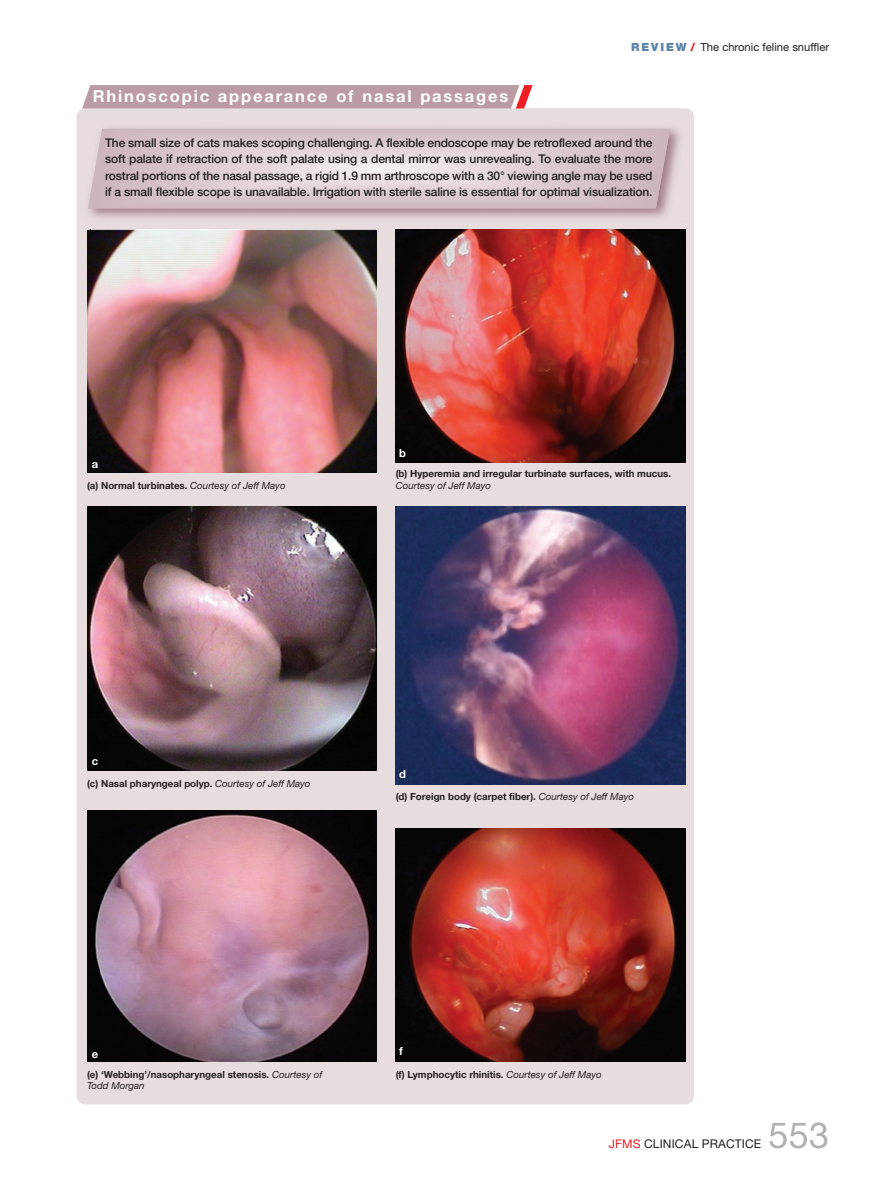
<style>
.page{position:relative;width:893px;height:1191px;background:#fff}
.page>*{position:absolute;margin:0;border:0;box-sizing:border-box;transform-origin:0 0}
.t1{font:36px "Helvetica Neue";color:#b1b1b4}
.t2{font:700 16.5px "Helvetica Neue";letter-spacing:.11em;color:#fff}
.t3{font:500 12px/16.5px "Helvetica Neue";letter-spacing:-.015em;color:#231f20;text-align:justify}
.t4{font:12px "Helvetica Neue";letter-spacing:.01em;color:#231f20}
.t5{font:11.25px "Helvetica Neue";color:#231f20}
.t6{font:700 11.25px "Helvetica Neue";color:#fff}
.t7{font:700 9.75px/11.2px "Helvetica Neue";color:#231f20}
.t8{font:italic 9.75px "Helvetica Neue";color:#231f20}
.s1{font-weight:900;color:#5e83a8}
.s2{font-weight:900;color:#ee1e24}
.s3{font-weight:400;font-style:italic}
.s4{color:#ee1e24}
</style>
<div class="page">
<div style="left:77px;top:108px;width:617px;height:996px;background:#e7dcde;border-radius:9px"></div>
<img style="left:87px;top:811px;width:290px;height:250px">
<img style="left:87px;top:230px;width:290px;height:242px">
<img style="left:87px;top:506px;width:290px;height:264px">
<img style="left:396px;top:828px;width:289px;height:233px">
<img style="left:396px;top:506px;width:289px;height:278px">
<img style="left:396px;top:230px;width:289px;height:232px">
<div style="left:82px;top:85px;width:451px;height:23px;background:#bc9ca4"></div>
<img style="left:88px;top:127px;width:592px;height:91px">
<svg style="left:88px;top:129px;width:582px;height:79px"></svg>
<h2 class="t2" style="left:93px;top:90px;width:417px">Rhinoscopic appearance of nasal passages</h2>
<p class="t5" style="left:631px;top:43px;width:199px"><span class="s1">R E V I E W</span> <span class="s2">/</span> The chronic feline snuffler</p>
<p class="t3" style="left:105px;top:135px;width:549px">The small size of cats makes scoping challenging. A flexible endoscope may be retroflexed around the soft palate if retraction of the soft palate using a dental mirror was unrevealing. To evaluate the more rostral portions of the nasal passage, a rigid 1.9 mm arthroscope with a 30° viewing angle may be used if a small flexible scope is unavailable. Irrigation with sterile saline is essential for optimal visualization.</p>
<p class="t6" style="left:92px;top:460px;width:8px">a</p>
<p class="t6" style="left:399px;top:448px;width:8px">b</p>
<p class="t7" style="left:396px;top:469px;width:277px">(b) Hyperemia and irregular turbinate surfaces, with mucus.</p>
<p class="t7" style="left:87px;top:481px;width:200px">(a) Normal turbinates. <span class="s3">Courtesy of Jeff Mayo</span></p>
<p class="t8" style="left:396px;top:481px;width:97px">Courtesy of Jeff Mayo</p>
<p class="t6" style="left:92px;top:757px;width:8px">c</p>
<p class="t7" style="left:87px;top:778px;width:225px">(c) Nasal pharyngeal polyp. <span class="s3">Courtesy of Jeff Mayo</span></p>
<p class="t6" style="left:399px;top:770px;width:8px">d</p>
<p class="t7" style="left:396px;top:791px;width:240px">(d) Foreign body (carpet fiber). <span class="s3">Courtesy of Jeff Mayo</span></p>
<p class="t6" style="left:92px;top:1049px;width:8px">e</p>
<p class="t7" style="left:87px;top:1070px;width:237px">(e) ‘Webbing’/nasopharyngeal stenosis. <span class="s3">Courtesy of<br>Todd Morgan</span></p>
<p class="t6" style="left:399px;top:1046px;width:5px">f</p>
<p class="t7" style="left:396px;top:1069px;width:207px">(f) Lymphocytic rhinitis. <span class="s3">Courtesy of Jeff Mayo</span></p>
<p class="t4" style="left:609px;top:1139px;width:154px"><span class="s4">JFMS</span> CLINICAL PRACTICE</p>
<h1 class="t1" style="left:768px;top:1122px;width:62px">553</h1>
</div>
